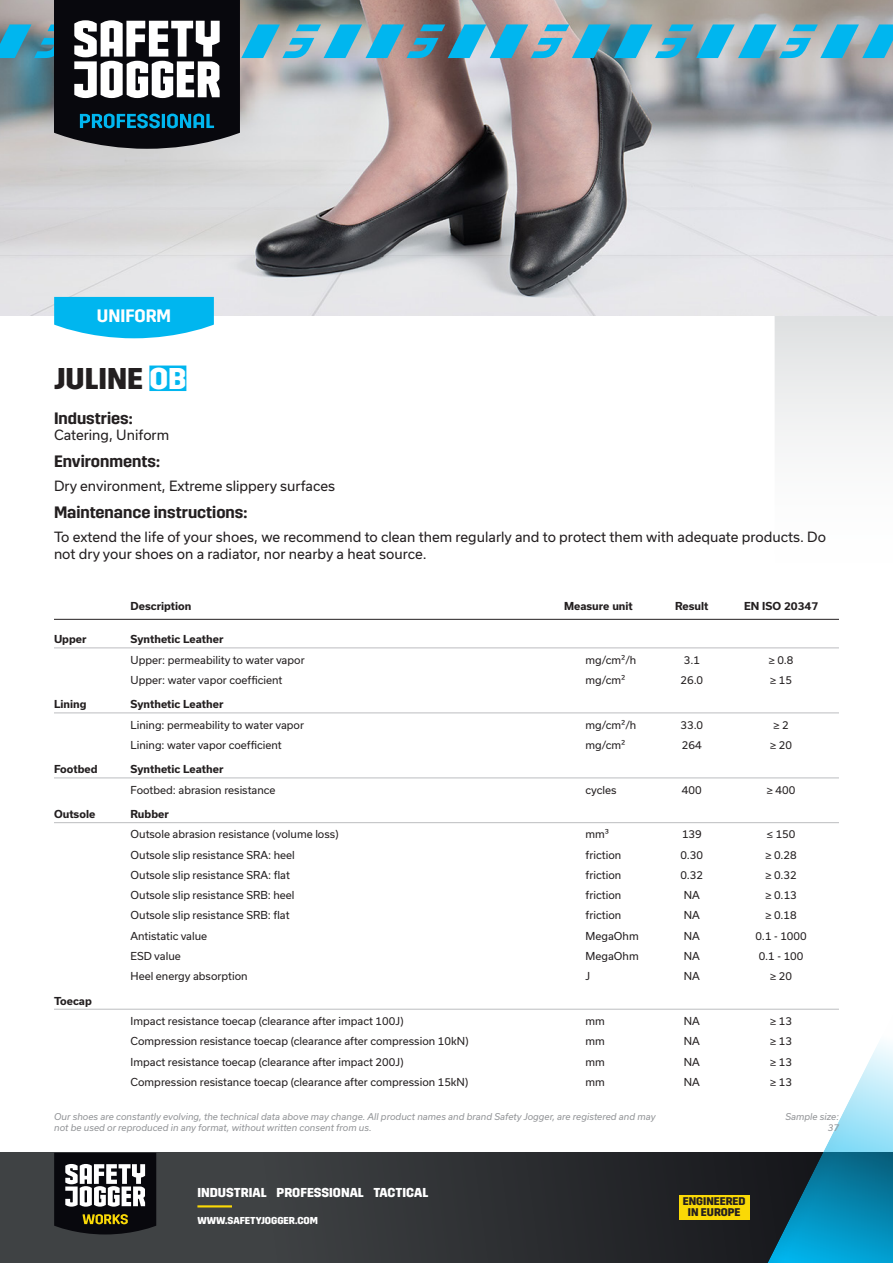
<style>
.page{position:relative;width:893px;height:1263px;background:#fff}
.page>*{position:absolute;margin:0;border:0;box-sizing:border-box;transform-origin:0 0}
.article_name_PRF{font:700 30px "Trim";color:#231f20}
.category_tag{font:600 18px "Trim";color:#fff}
.t1{font:600 16.5px "Trim";color:#231f20}
.text{font:13.5px/16.2px "Usual";color:#231f20}
.t2{font:700 12.9px "Trim";color:#fff}
.t3{font:700 11.1px/10.9px "Trim";color:#231f20;text-align:center}
.table_text{font:10.5px "Usual";color:#231f20}
.table_text_highlight{font:700 10.5px "Usual";color:#231f20}
.table_title{font:700 10.5px "Usual";color:#231f20}
.t4{font:700 10.05px "Trim";color:#fff}
.text-2{font:italic 9px/10.8px "Usual";color:#939598}
.s1{color:#fff}
</style>
<div class="page">
<svg style="left:0;top:1152px;width:749px;height:111px;background:#323437"></svg>
<div style="left:749px;top:758px;width:144px;height:505px;background:#231f20;opacity:.05"></div>
<hr style="left:197px;top:1205px;width:35px;height:2px;background:#fad906">
<svg style="left:54px;top:1153px;width:102px;height:81px"></svg>
<svg style="left:775px;top:315px;width:118px;height:478px"></svg>
<div style="left:679px;top:1195px;width:70px;height:24px;background:#fad906"></div>
<img style="left:0;top:149px;width:893px;height:166px">
<svg style="left:54px;top:297px;width:160px;height:41px;background:#1abdf0"></svg>
<div style="left:149px;top:365px;width:37px;height:26px;background:#00b6ef"></div>
<hr style="left:54px;top:619px;width:785px;height:1px;background:#231f20">
<hr style="left:54px;top:648px;width:785px;height:1px;background:#bcbdc0">
<hr style="left:54px;top:713px;width:785px;height:1px;background:#bcbdc0">
<hr style="left:54px;top:778px;width:785px;height:1px;background:#bcbdc0">
<hr style="left:54px;top:822px;width:785px;height:1px;background:#bcbdc0">
<hr style="left:54px;top:1009px;width:785px;height:1px;background:#bcbdc0">
<svg style="left:0;top:0;width:893px;height:149px;background:#879399"></svg>
<p class="category_tag" style="left:97px;top:306px;width:76px">UNIFORM</p>
<p class="article_name_PRF" style="left:54px;top:361px;width:134px">JULINE <span class="s1">OB</span></p>
<p class="t1" style="left:54px;top:409px;width:80px">Industries:</p>
<p class="text" style="left:54px;top:427px;width:117px">Catering, Uniform</p>
<p class="t1" style="left:54px;top:451px;width:107px">Environments:</p>
<p class="text" style="left:54px;top:478px;width:283px">Dry environment, Extreme slippery surfaces</p>
<p class="t1" style="left:54px;top:503px;width:195px">Maintenance instructions:</p>
<p class="text" style="left:54px;top:529px;width:773px">To extend the life of your shoes, we recommend to clean them regularly and to protect them with adequate products. Do not dry your shoes on a radiator, nor nearby a heat source.</p>
<p class="table_title" style="left:131px;top:600px;width:62px">Description</p>
<p class="table_title" style="left:564px;top:600px;width:70px">Measure unit</p>
<p class="table_title" style="left:675px;top:600px;width:35px">Result</p>
<p class="table_title" style="left:744px;top:600px;width:76px">EN ISO 20347</p>
<p class="table_text_highlight" style="left:54px;top:633px;width:34px">Upper</p>
<p class="table_text_highlight" style="left:131px;top:633px;width:94px">Synthetic Leather</p>
<p class="table_text" style="left:131px;top:654px;width:176px">Upper: permeability to water vapor</p>
<p class="table_text" style="left:585px;top:654px;width:52px">mg/cm²/h</p>
<p class="table_text" style="left:684px;top:654px;width:18px">3.1</p>
<p class="table_text" style="left:769px;top:654px;width:26px">≥ 0.8</p>
<p class="table_text" style="left:131px;top:674px;width:153px">Upper: water vapor coefficient</p>
<p class="table_text" style="left:585px;top:674px;width:41px">mg/cm²</p>
<p class="table_text" style="left:681px;top:674px;width:24px">26.0</p>
<p class="table_text" style="left:770px;top:674px;width:23px">≥ 15</p>
<p class="table_text_highlight" style="left:54px;top:698px;width:34px">Lining</p>
<p class="table_text_highlight" style="left:131px;top:698px;width:94px">Synthetic Leather</p>
<p class="table_text" style="left:131px;top:719px;width:175px">Lining: permeability to water vapor</p>
<p class="table_text" style="left:585px;top:719px;width:52px">mg/cm²/h</p>
<p class="table_text" style="left:680px;top:719px;width:24px">33.0</p>
<p class="table_text" style="left:773px;top:719px;width:17px">≥ 2</p>
<p class="table_text" style="left:131px;top:739px;width:153px">Lining: water vapor coefficient</p>
<p class="table_text" style="left:585px;top:739px;width:41px">mg/cm²</p>
<p class="table_text" style="left:682px;top:739px;width:21px">264</p>
<p class="table_text" style="left:770px;top:739px;width:23px">≥ 20</p>
<p class="table_text_highlight" style="left:54px;top:763px;width:45px">Footbed</p>
<p class="table_text_highlight" style="left:131px;top:763px;width:94px">Synthetic Leather</p>
<p class="table_text" style="left:131px;top:784px;width:146px">Footbed: abrasion resistance</p>
<p class="table_text" style="left:585px;top:784px;width:33px">cycles</p>
<p class="table_text" style="left:682px;top:784px;width:21px">400</p>
<p class="table_text" style="left:767px;top:784px;width:30px">≥ 400</p>
<p class="table_text_highlight" style="left:54px;top:808px;width:43px">Outsole</p>
<p class="table_text_highlight" style="left:131px;top:808px;width:40px">Rubber</p>
<p class="table_text" style="left:131px;top:828px;width:210px">Outsole abrasion resistance (volume loss)</p>
<p class="table_text" style="left:585px;top:828px;width:25px">mm³</p>
<p class="table_text" style="left:682px;top:828px;width:21px">139</p>
<p class="table_text" style="left:767px;top:828px;width:30px">≤ 150</p>
<p class="table_text" style="left:131px;top:849px;width:166px">Outsole slip resistance SRA: heel</p>
<p class="table_text" style="left:585px;top:849px;width:37px">friction</p>
<p class="table_text" style="left:680px;top:849px;width:24px">0.30</p>
<p class="table_text" style="left:765px;top:849px;width:33px">≥ 0.28</p>
<p class="table_text" style="left:131px;top:869px;width:161px">Outsole slip resistance SRA: flat</p>
<p class="table_text" style="left:585px;top:869px;width:37px">friction</p>
<p class="table_text" style="left:680px;top:869px;width:24px">0.32</p>
<p class="table_text" style="left:765px;top:869px;width:33px">≥ 0.32</p>
<p class="table_text" style="left:131px;top:889px;width:165px">Outsole slip resistance SRB: heel</p>
<p class="table_text" style="left:585px;top:889px;width:37px">friction</p>
<p class="table_text" style="left:684px;top:889px;width:18px">NA</p>
<p class="table_text" style="left:765px;top:889px;width:33px">≥ 0.13</p>
<p class="table_text" style="left:131px;top:909px;width:161px">Outsole slip resistance SRB: flat</p>
<p class="table_text" style="left:585px;top:909px;width:37px">friction</p>
<p class="table_text" style="left:684px;top:909px;width:18px">NA</p>
<p class="table_text" style="left:765px;top:909px;width:33px">≥ 0.18</p>
<p class="table_text" style="left:131px;top:930px;width:78px">Antistatic value</p>
<p class="table_text" style="left:585px;top:930px;width:55px">MegaOhm</p>
<p class="table_text" style="left:684px;top:930px;width:18px">NA</p>
<p class="table_text" style="left:756px;top:930px;width:53px">0.1 - 1000</p>
<p class="table_text" style="left:131px;top:950px;width:52px">ESD value</p>
<p class="table_text" style="left:585px;top:950px;width:55px">MegaOhm</p>
<p class="table_text" style="left:684px;top:950px;width:18px">NA</p>
<p class="table_text" style="left:759px;top:950px;width:46px">0.1 - 100</p>
<p class="table_text" style="left:131px;top:970px;width:119px">Heel energy absorption</p>
<p class="table_text" style="left:585px;top:970px;width:6px">J</p>
<p class="table_text" style="left:684px;top:970px;width:18px">NA</p>
<p class="table_text" style="left:770px;top:970px;width:23px">≥ 20</p>
<p class="table_text_highlight" style="left:54px;top:995px;width:39px">Toecap</p>
<p class="table_text" style="left:131px;top:1015px;width:275px">Impact resistance toecap (clearance after impact 100J)</p>
<p class="table_text" style="left:585px;top:1015px;width:21px">mm</p>
<p class="table_text" style="left:684px;top:1015px;width:18px">NA</p>
<p class="table_text" style="left:770px;top:1015px;width:23px">≥ 13</p>
<p class="table_text" style="left:131px;top:1035px;width:340px">Compression resistance toecap (clearance after compression 10kN)</p>
<p class="table_text" style="left:585px;top:1035px;width:21px">mm</p>
<p class="table_text" style="left:684px;top:1035px;width:18px">NA</p>
<p class="table_text" style="left:770px;top:1035px;width:23px">≥ 13</p>
<p class="table_text" style="left:131px;top:1055px;width:275px">Impact resistance toecap (clearance after impact 200J)</p>
<p class="table_text" style="left:585px;top:1055px;width:21px">mm</p>
<p class="table_text" style="left:684px;top:1055px;width:18px">NA</p>
<p class="table_text" style="left:770px;top:1055px;width:23px">≥ 13</p>
<p class="table_text" style="left:131px;top:1076px;width:339px">Compression resistance toecap (clearance after compression 15kN)</p>
<p class="table_text" style="left:585px;top:1076px;width:21px">mm</p>
<p class="table_text" style="left:684px;top:1076px;width:18px">NA</p>
<p class="table_text" style="left:770px;top:1076px;width:23px">≥ 13</p>
<p class="text-2" style="left:785px;top:1111px;width:55px;text-align:right">Sample size:<br>37</p>
<p class="text-2" style="left:54px;top:1111px;width:603px">Our shoes are constantly evolving, the technical data above may change. All product names and brand Safety Jogger, are registered and may not be used or reproduced in any format, without written consent from us.</p>
<p class="t2" style="left:197px;top:1185px;width:232px">INDUSTRIAL PROFESSIONAL TACTICAL</p>
<p class="t4" style="left:197px;top:1214px;width:122px">WWW.SAFETYJOGGER.COM</p>
<p class="t3" style="left:683px;top:1196px;width:64px">ENGINEERED<br>IN EUROPE</p>
</div>
